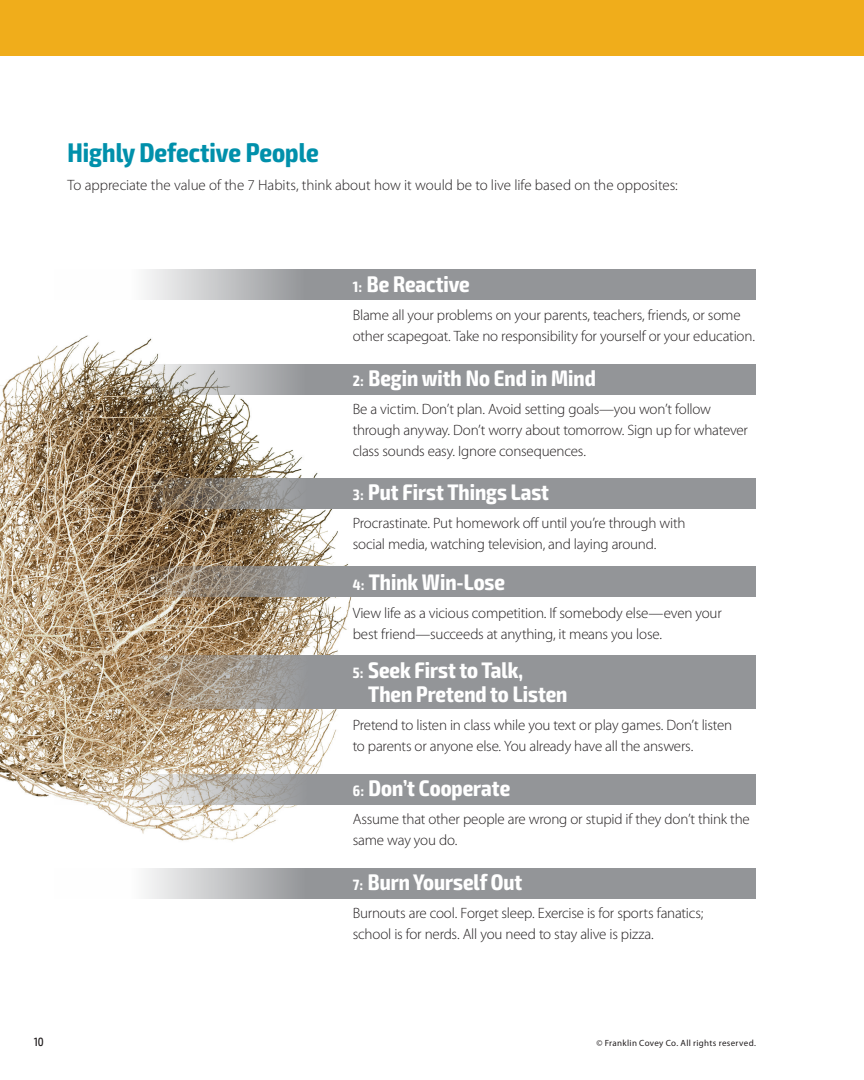
<style>
.page{position:relative;width:864px;height:1080px;background:#fff}
.page>*{position:absolute;margin:0;border:0;box-sizing:border-box;transform-origin:0 0}
.t1{font:700 condensed 27px "Exo 2";color:#0090ab}
.t2{font:700 condensed 22.5px/24px "Exo 2";color:#fff}
.t3{font:300 15px/21px "Myriad Pro";letter-spacing:-.015em;color:#231f20}
.t4{font:500 condensed 12px "Exo 2";color:#231f20}
.t5{font:9px "Myriad Pro";letter-spacing:.035em;color:#231f20}
.s1{font-size:15px}
</style>
<div class="page">
<div style="left:0;top:0;width:864px;height:55px;background:#f0ad1b"></div>
<img style="left:0;top:335px;width:401px;height:507px">
<svg style="left:53px;top:567px;width:703px;height:30px;background:#96928d"></svg>
<svg style="left:55px;top:655px;width:701px;height:54px;background:#9a9590"></svg>
<svg style="left:55px;top:774px;width:701px;height:31px;background:#a5a4a3"></svg>
<svg style="left:145px;top:868px;width:611px;height:30px;background:#9fa1a4"></svg>
<svg style="left:145px;top:269px;width:611px;height:31px;background:#9fa1a4"></svg>
<svg style="left:55px;top:364px;width:701px;height:30px;background:#a0a09f"></svg>
<svg style="left:48px;top:478px;width:708px;height:31px;background:#928e8a"></svg>
<h1 class="t1" style="left:68px;top:136px;width:253px">Highly Defective People</h1>
<p class="t3" style="left:68px;top:174px;width:612px">To appreciate the value of the 7 Habits, think about how it would be to live life based on the opposites:</p>
<h2 class="t2" style="left:353px;top:273px;width:119px"><span class="s1">1:</span> Be Reactive</h2>
<p class="t3" style="left:353px;top:305px;width:404px">Blame all your problems on your parents, teachers, friends, or some other scapegoat. Take no responsibility for yourself or your education.</p>
<h2 class="t2" style="left:353px;top:366px;width:245px"><span class="s1">2:</span> Begin with No End in Mind</h2>
<p class="t3" style="left:353px;top:398px;width:397px">Be a victim. Don’t plan. Avoid setting goals—you won’t follow through anyway. Don’t worry about tomorrow. Sign up for whatever class sounds easy. Ignore consequences.</p>
<h2 class="t2" style="left:353px;top:481px;width:198px"><span class="s1">3:</span> Put First Things Last</h2>
<p class="t3" style="left:353px;top:513px;width:334px">Procrastinate. Put homework off until you’re through with social media, watching television, and laying around.</p>
<h2 class="t2" style="left:353px;top:571px;width:154px"><span class="s1">4:</span> Think Win-Lose</h2>
<p class="t3" style="left:353px;top:602px;width:371px">View life as a vicious competition. If somebody else—even your best friend—succeeds at anything, it means you lose.</p>
<h2 class="t2" style="left:368px;top:659px;width:201px;text-indent:-15px"><span class="s1">5:</span> Seek First to Talk,<br>Then Pretend to Listen</h2>
<p class="t3" style="left:353px;top:715px;width:381px">Pretend to listen in class while you text or play games. Don’t listen to parents or anyone else. You already have all the answers.</p>
<h2 class="t2" style="left:353px;top:777px;width:159px"><span class="s1">6:</span> Don’t Cooperate</h2>
<p class="t3" style="left:353px;top:809px;width:399px">Assume that other people are wrong or stupid if they don’t think the same way you do.</p>
<h2 class="t2" style="left:353px;top:871px;width:171px"><span class="s1">7:</span> Burn Yourself Out</h2>
<p class="t3" style="left:353px;top:902px;width:352px">Burnouts are cool. Forget sleep. Exercise is for sports fanatics; school is for nerds. All you need to stay alive is pizza.</p>
<p class="t4" style="left:34px;top:1034px;width:12px">10</p>
<p class="t5" style="left:596px;top:1037px;width:161px">© Franklin Covey Co. All rights reserved.</p>
</div>
